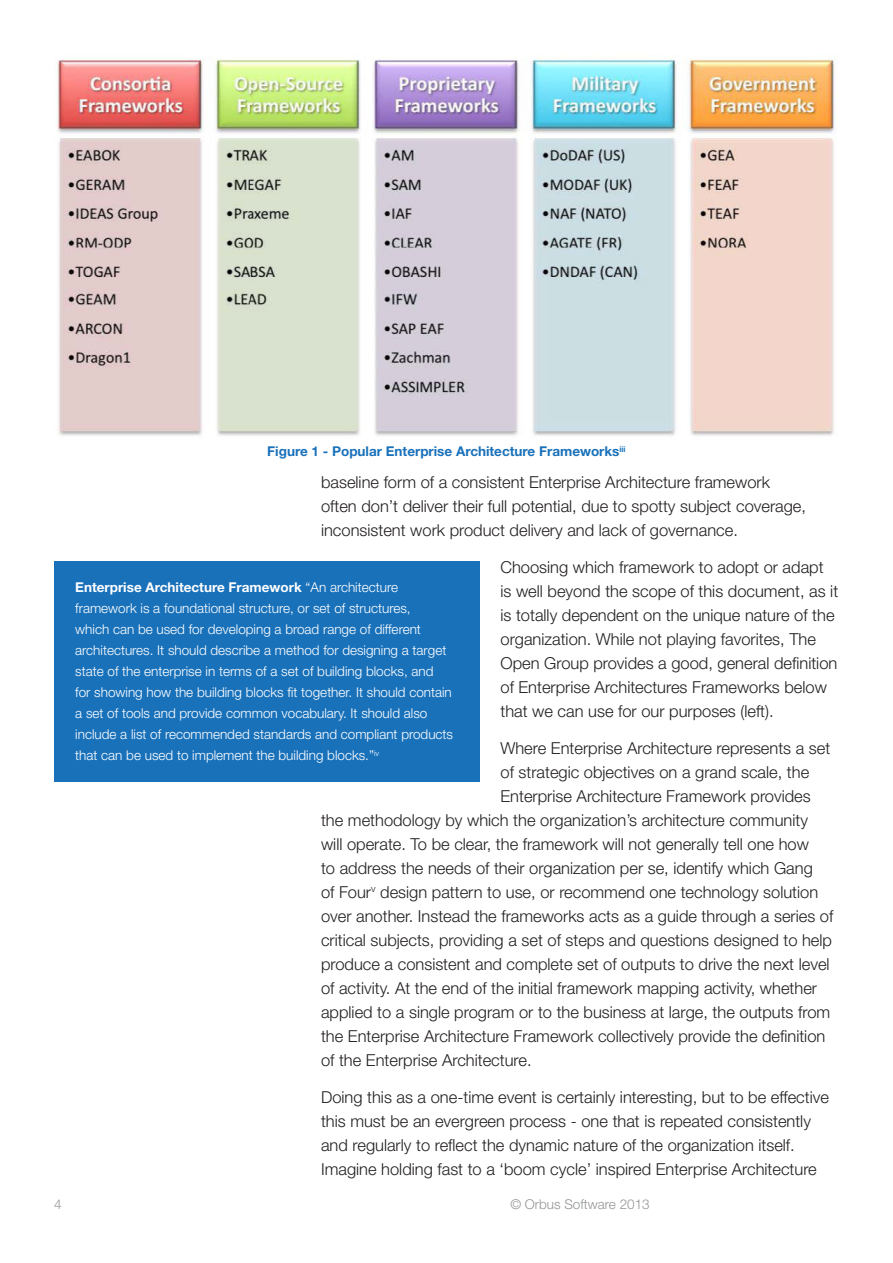
<style>
.page{position:relative;width:893px;height:1263px;background:#fff}
.page>*{position:absolute;margin:0;border:0;box-sizing:border-box;transform-origin:0 0}
.t1{font:300 16.5px/24px "Helvetica Neue LT Std";color:#231f20}
.t2{font:300 13.5px/21px "Helvetica Neue LT Std";color:#fff}
.t3{font:700 13.5px "Helvetica Neue LT Std";color:#1971ba}
.t4{font:300 13.5px "Helvetica Neue LT Std";color:#939598}
.s1{font-weight:700}
</style>
<div class="page">
<img style="left:55px;top:58px;width:781px;height:378px">
<div style="left:54px;top:561px;width:425px;height:221px;background:#1971ba"></div>
<p class="t3" style="left:267px;top:443px;width:360px">Figure 1 - Popular Enterprise Architecture Frameworks<sup>iii</sup></p>
<p class="t1" style="left:321px;top:470px;width:487px">baseline form of a consistent Enterprise Architecture framework often don’t deliver their full potential, due to spotty subject coverage, inconsistent work product delivery and lack of governance.</p>
<p class="t1" style="left:500px;top:555px;width:339px">Choosing which framework to adopt or adapt is well beyond the scope of this document, as it is totally dependent on the unique nature of the organization. While not playing favorites, The Open Group provides a good, general definition of Enterprise Architectures Frameworks below that we can use for our purposes (left).</p>
<p class="t1" style="left:500px;top:736px;width:331px">Where Enterprise Architecture represents a set</p>
<p class="t1" style="left:500px;top:760px;width:310px">of strategic objectives on a grand scale, the</p>
<p class="t1" style="left:500px;top:784px;width:312px">Enterprise Architecture Framework provides</p>
<p class="t1" style="left:321px;top:808px;width:488px">the methodology by which the organization’s architecture community</p>
<p class="t1" style="left:321px;top:832px;width:489px">will operate. To be clear, the framework will not generally tell one how</p>
<p class="t1" style="left:321px;top:856px;width:493px">to address the needs of their organization per se, identify which Gang</p>
<p class="t1" style="left:321px;top:880px;width:499px">of Four<sup>v</sup> design pattern to use, or recommend one technology solution</p>
<p class="t1" style="left:321px;top:904px;width:514px">over another. Instead the frameworks acts as a guide through a series of</p>
<p class="t1" style="left:321px;top:928px;width:512px">critical subjects, providing a set of steps and questions designed to help</p>
<p class="t1" style="left:321px;top:952px;width:510px">produce a consistent and complete set of outputs to drive the next level</p>
<p class="t1" style="left:321px;top:976px;width:498px">of activity. At the end of the initial framework mapping activity, whether</p>
<p class="t1" style="left:321px;top:1000px;width:511px">applied to a single program or to the business at large, the outputs from</p>
<p class="t1" style="left:321px;top:1024px;width:506px">the Enterprise Architecture Framework collectively provide the definition</p>
<p class="t1" style="left:321px;top:1048px;width:212px">of the Enterprise Architecture.</p>
<p class="t1" style="left:321px;top:1084px;width:509px">Doing this as a one-time event is certainly interesting, but to be effective this must be an evergreen process - one that is repeated consistently and regularly to reflect the dynamic nature of the organization itself.<br>Imagine holding fast to a ‘boom cycle’ inspired Enterprise Architecture</p>
<p class="t2" style="left:75px;top:577px;width:379px"><span class="s1">Enterprise Architecture Framework</span> “An architecture framework is a foundational structure, or set of structures,<br>which can be used for developing a broad range of different architectures. It should describe a method for designing a target state of the enterprise in terms of a set of building blocks, and<br>for showing how the building blocks fit together. It should contain a set of tools and provide common vocabulary. It should also include a list of recommended standards and compliant products that can be used to implement the building blocks.”<sup>iv</sup></p>
<p class="t4" style="left:54px;top:1196px;width:9px">4</p>
<p class="t4" style="left:510px;top:1196px;width:141px">© Orbus Software 2013</p>
</div>
